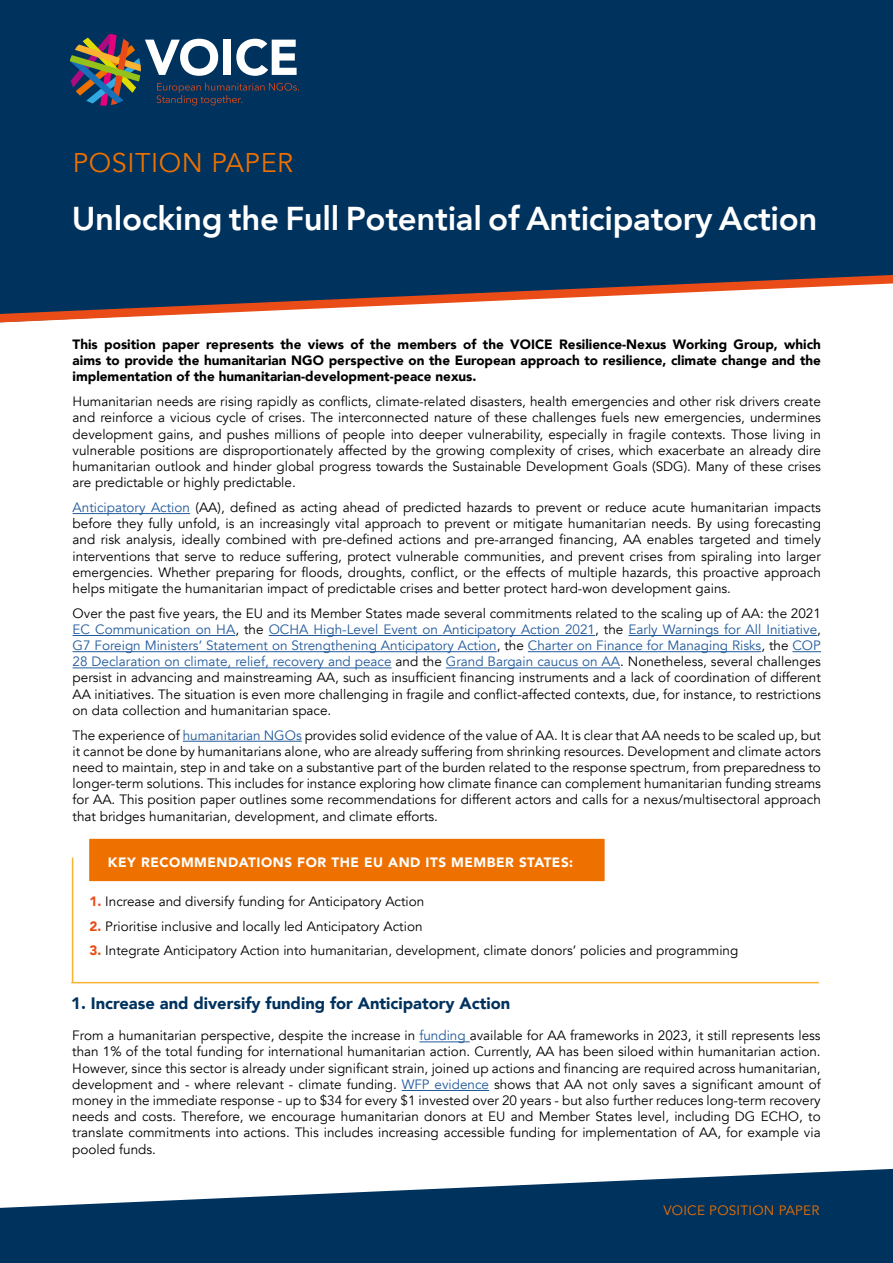
<style>
.page{position:relative;width:893px;height:1263px;background:#fff}
.page>*{position:absolute;margin:0;border:0;box-sizing:border-box;transform-origin:0 0}
.t1{font:800 33px "Avenir";letter-spacing:-.01em;color:#fff}
.t2{font:27px "Avenir";letter-spacing:.02em;color:#ee7100}
.t3{font:900 16.5px "Avenir";color:#00325e}
.t4{font:13.5px/16.2px "Avenir";color:#000;text-align:justify}
.t5{font:900 13.5px/16.2px "Avenir";color:#000;text-align:justify}
.t6{font:900 13.5px "Avenir";letter-spacing:.04em;color:#fff}
.t7{font:13.5px "Avenir";letter-spacing:.02em;color:#ee7100}
.s1{color:#22599b}
.s2{font-weight:900;color:#e94c16}
</style>
<div class="page">
<svg style="left:0;top:1168px;width:893px;height:95px;fill:#00325e"></svg>
<div style="left:0;top:0;width:893px;height:323px;background:#00325e"></div>
<svg style="left:69px;top:33px;width:230px;height:73px;background:#4a5f73"></svg>
<svg style="left:0;top:275px;width:893px;height:47px"></svg>
<hr style="left:72px;top:857px;width:1px;height:125px;background:#f9b231">
<hr style="left:71px;top:982px;width:748px;height:1px;background:#f9b231">
<div style="left:89px;top:839px;width:516px;height:42px;background:#ee7100"></div>
<hr style="left:73px;top:513px;width:117px;height:1px;background:#22599b">
<hr style="left:73px;top:635px;width:162px;height:1px;background:#22599b">
<hr style="left:269px;top:635px;width:326px;height:1px;background:#22599b">
<hr style="left:628px;top:635px;width:189px;height:1px;background:#22599b">
<hr style="left:73px;top:651px;width:424px;height:1px;background:#22599b">
<hr style="left:528px;top:651px;width:233px;height:1px;background:#22599b">
<svg style="left:792px;top:651px;width:29px;height:1px"></svg>
<hr style="left:73px;top:667px;width:319px;height:1px;background:#22599b">
<hr style="left:446px;top:667px;width:174px;height:1px;background:#22599b">
<hr style="left:183px;top:741px;width:119px;height:1px;background:#22599b">
<hr style="left:419px;top:1041px;width:51px;height:1px;background:#22599b">
<hr style="left:402px;top:1090px;width:87px;height:1px;background:#22599b">
<div style="left:669px;top:1201px;width:188px;height:39px;background:#00325e"></div>
<h2 class="t2" style="left:73px;top:147px;width:222px">POSITION PAPER</h2>
<h1 class="t1" style="left:72px;top:189px;width:747px">Unlocking the Full Potential of Anticipatory Action</h1>
<p class="t5" style="left:73px;top:336px;width:750px">This position paper represents the views of the members of the VOICE Resilience-Nexus Working Group, which aims to provide the humanitarian NGO perspective on the European approach to resilience, climate change and the implementation of the humanitarian-development-peace nexus.</p>
<p class="t4" style="left:73px;top:394px;width:750px">Humanitarian needs are rising rapidly as conflicts, climate-related disasters, health emergencies and other risk drivers create and reinforce a vicious cycle of crises. The interconnected nature of these challenges fuels new emergencies, undermines development gains, and pushes millions of people into deeper vulnerability, especially in fragile contexts. Those living in vulnerable positions are disproportionately affected by the growing complexity of crises, which exacerbate an already dire humanitarian outlook and hinder global progress towards the Sustainable Development Goals (SDG). Many of these crises are predictable or highly predictable.</p>
<p class="t4" style="left:73px;top:499px;width:750px"><span class="s1">Anticipatory Action</span> (AA), defined as acting ahead of predicted hazards to prevent or reduce acute humanitarian impacts before they fully unfold, is an increasingly vital approach to prevent or mitigate humanitarian needs. By using forecasting and risk analysis, ideally combined with pre-defined actions and pre-arranged financing, AA enables targeted and timely interventions that serve to reduce suffering, protect vulnerable communities, and prevent crises from spiraling into larger emergencies. Whether preparing for floods, droughts, conflict, or the effects of multiple hazards, this proactive approach helps mitigate the humanitarian impact of predictable crises and better protect hard-won development gains.</p>
<p class="t4" style="left:73px;top:605px;width:750px">Over the past five years, the EU and its Member States made several commitments related to the scaling up of AA: the 2021<br><span class="s1">EC Communication on HA</span>, the <span class="s1">OCHA High-Level Event on Anticipatory Action 2021</span>, the <span class="s1">Early Warnings for All Initiative</span>, <span class="s1">G7 Foreign Ministers’ Statement on Strengthening Anticipatory Action</span>, the <span class="s1">Charter on Finance for Managing Risks</span>, the <span class="s1">COP 28 Declaration on climate, relief, recovery and peace</span> and the <span class="s1">Grand Bargain caucus on AA</span>. Nonetheless, several challenges persist in advancing and mainstreaming AA, such as insufficient financing instruments and a lack of coordination of different AA initiatives. The situation is even more challenging in fragile and conflict-affected contexts, due, for instance, to restrictions on data collection and humanitarian space.</p>
<p class="t4" style="left:73px;top:727px;width:750px">The experience of <span class="s1">humanitarian NGOs</span> provides solid evidence of the value of AA. It is clear that AA needs to be scaled up, but it cannot be done by humanitarians alone, who are already suffering from shrinking resources. Development and climate actors need to maintain, step in and take on a substantive part of the burden related to the response spectrum, from preparedness to longer-term solutions. This includes for instance exploring how climate finance can complement humanitarian funding streams for AA. This position paper outlines some recommendations for different actors and calls for a nexus/multisectoral approach that bridges humanitarian, development, and climate efforts.</p>
<p class="t6" style="left:108px;top:850px;width:467px">KEY RECOMMENDATIONS FOR THE EU AND ITS MEMBER STATES:</p>
<p class="t4" style="left:90px;top:893px;width:336px"><span class="s2">1.</span> Increase and diversify funding for Anticipatory Action</p>
<p class="t4" style="left:90px;top:918px;width:334px"><span class="s2">2.</span> Prioritise inclusive and locally led Anticipatory Action</p>
<p class="t4" style="left:90px;top:943px;width:650px"><span class="s2">3.</span> Integrate Anticipatory Action into humanitarian, development, climate donors’ policies and programming</p>
<p class="t3" style="left:71px;top:989px;width:441px">1. Increase and diversify funding for Anticipatory Action</p>
<p class="t4" style="left:72px;top:1028px;width:750px">From a humanitarian perspective, despite the increase in <span class="s1">funding</span> available for AA frameworks in 2023, it still represents less than 1% of the total funding for international humanitarian action. Currently, AA has been siloed within humanitarian action.<br>However, since this sector is already under significant strain, joined up actions and financing are required across humanitarian, development and - where relevant - climate funding. <span class="s1">WFP evidence</span> shows that AA not only saves a significant amount of money in the immediate response - up to $34 for every $1 invested over 20 years - but also further reduces long-term recovery needs and costs. Therefore, we encourage humanitarian donors at EU and Member States level, including DG ECHO, to translate commitments into actions. This includes increasing accessible funding for implementation of AA, for example via pooled funds.</p>
<p class="t7" style="left:663px;top:1202px;width:158px">VOICE POSITION PAPER</p>
</div>
